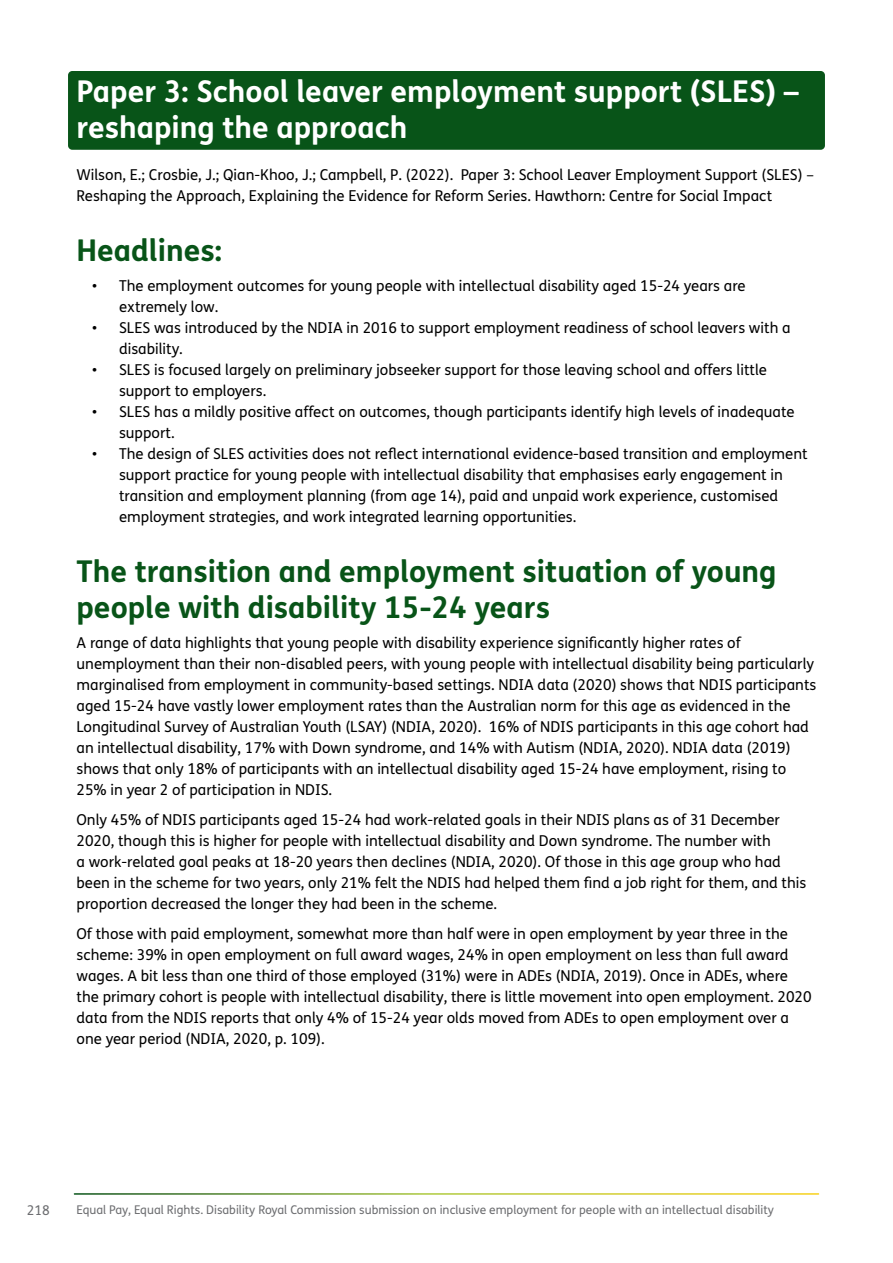
<style>
.page{position:relative;width:893px;height:1263px;background:#fff}
.page>*{position:absolute;margin:0;border:0;box-sizing:border-box;transform-origin:0 0}
.Heading_2{font:700 30px/36px "FS Me";color:#085418}
.Heading_1{font:700 30px/36px "FS Me";color:#fff}
.Paragraph{font:15px/21px "FS Me";color:#000}
.t1{font:13.5px "FS Me";color:#6d6e71}
.t2{font:12px "FS Me";color:#6d6e71}
</style>
<div class="page">
<div style="left:68px;top:71px;width:757px;height:79px;background:#085418;border-radius:4px"></div>
<p class="Heading_1" style="left:77px;top:73px;width:724px">Paper 3: School leaver employment support (SLES) – reshaping the approach</p>
<p class="Paragraph" style="left:77px;top:165px;width:739px">Wilson, E.; Crosbie, J.; Qian-Khoo, J.; Campbell, P. (2022). Paper 3: School Leaver Employment Support (SLES) –<br>Reshaping the Approach, Explaining the Evidence for Reform Series. Hawthorn: Centre for Social Impact</p>
<p class="Heading_2" style="left:77px;top:232px;width:147px">Headlines:</p>
<p class="Paragraph" style="left:119px;top:276px;width:628px;text-indent:-27px">• The employment outcomes for young people with intellectual disability aged 15-24 years are extremely low.</p>
<p class="Paragraph" style="left:119px;top:318px;width:673px;text-indent:-27px">• SLES was introduced by the NDIA in 2016 to support employment readiness of school leavers with a disability.</p>
<p class="Paragraph" style="left:119px;top:360px;width:649px;text-indent:-27px">• SLES is focused largely on preliminary jobseeker support for those leaving school and offers little support to employers.</p>
<p class="Paragraph" style="left:119px;top:402px;width:677px;text-indent:-27px">• SLES has a mildly positive affect on outcomes, though participants identify high levels of inadequate support.</p>
<p class="Paragraph" style="left:119px;top:444px;width:690px;text-indent:-27px">• The design of SLES activities does not reflect international evidence-based transition and employment support practice for young people with intellectual disability that emphasises early engagement in transition and employment planning (from age 14), paid and unpaid work experience, customised employment strategies, and work integrated learning opportunities.</p>
<p class="Heading_2" style="left:77px;top:553px;width:702px">The transition and employment situation of young people with disability 15-24 years</p>
<p class="Paragraph" style="left:77px;top:633px;width:741px">A range of data highlights that young people with disability experience significantly higher rates of unemployment than their non-disabled peers, with young people with intellectual disability being particularly marginalised from employment in community-based settings. NDIA data (2020) shows that NDIS participants aged 15-24 have vastly lower employment rates than the Australian norm for this age as evidenced in the Longitudinal Survey of Australian Youth (LSAY) (NDIA, 2020). 16% of NDIS participants in this age cohort had an intellectual disability, 17% with Down syndrome, and 14% with Autism (NDIA, 2020). NDIA data (2019) shows that only 18% of participants with an intellectual disability aged 15-24 have employment, rising to 25% in year 2 of participation in NDIS.</p>
<p class="Paragraph" style="left:77px;top:810px;width:731px">Only 45% of NDIS participants aged 15-24 had work-related goals in their NDIS plans as of 31 December 2020, though this is higher for people with intellectual disability and Down syndrome. The number with<br>a work-related goal peaks at 18-20 years then declines (NDIA, 2020). Of those in this age group who had been in the scheme for two years, only 21% felt the NDIS had helped them find a job right for them, and this proportion decreased the longer they had been in the scheme.</p>
<p class="Paragraph" style="left:77px;top:924px;width:737px">Of those with paid employment, somewhat more than half were in open employment by year three in the scheme: 39% in open employment on full award wages, 24% in open employment on less than full award wages. A bit less than one third of those employed (31%) were in ADEs (NDIA, 2019). Once in ADEs, where the primary cohort is people with intellectual disability, there is little movement into open employment. 2020 data from the NDIS reports that only 4% of 15-24 year olds moved from ADEs to open employment over a one year period (NDIA, 2020, p. 109).</p>
<p class="t1" style="left:27px;top:1202px;width:25px">218</p>
<p class="t2" style="left:77px;top:1203px;width:699px">Equal Pay, Equal Rights. Disability Royal Commission submission on inclusive employment for people with an intellectual disability</p>
</div>
